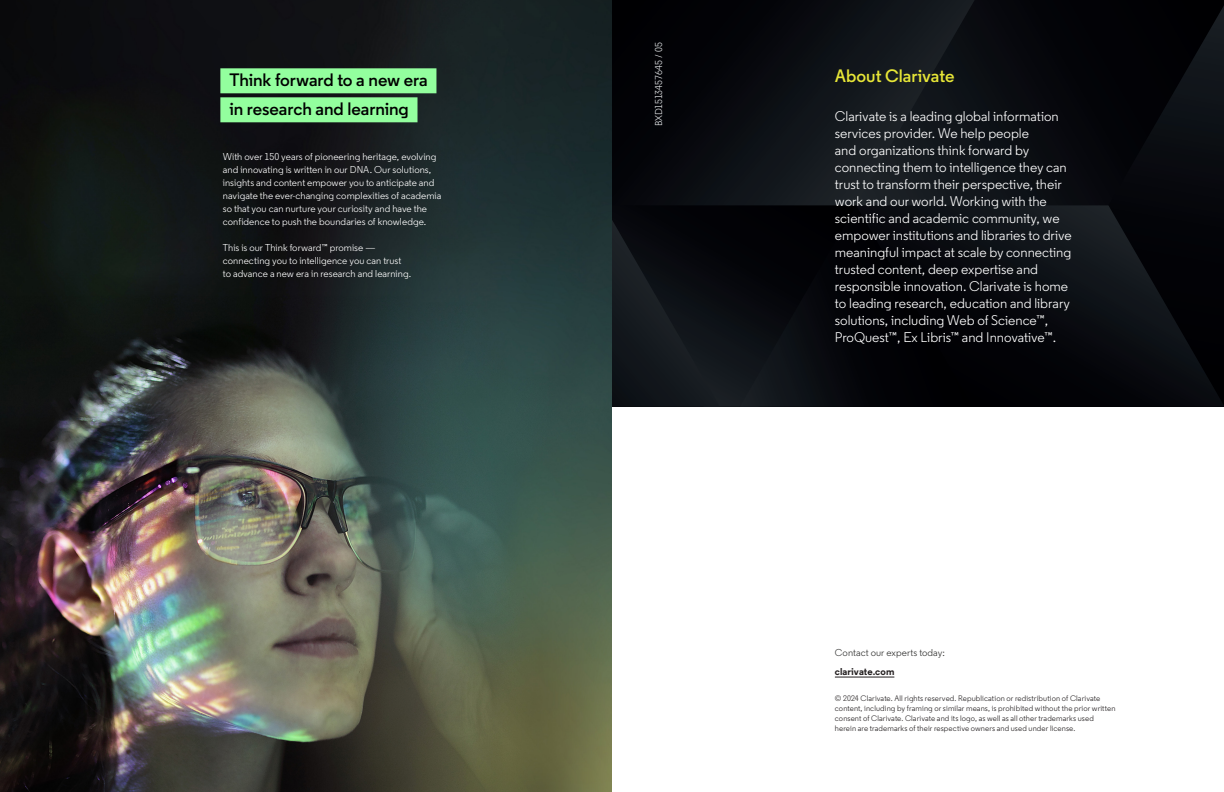
<style>
.page{position:relative;width:1224px;height:792px;background:#fff}
.page>*{position:absolute;margin:0;border:0;box-sizing:border-box;transform-origin:0 0}
.WN_COVER_Bar_Mint_18pt_left{font:600 18px "Regular Clarivate";letter-spacing:-.005em;color:#000}
.About_Clarivate_Heading___18-20___Cit{font:600 18px "Regular Clarivate";color:#e7e637}
.About_Clarivate_Sign_Off___14-17___Wht{font:14px/17px "Regular Clarivate";color:#fff}
.Body_Copy___10-13___Wht{font:10px/13px "Regular Clarivate";letter-spacing:.005em;color:#fff}
.Body_Copy___10-13___Blk{font:10px "Regular Clarivate";letter-spacing:.005em;color:#333332}
.Version_No____10-13___M-Gry{font:10px "Regular Clarivate";letter-spacing:-.005em;color:#e9ebed}
.Web_Address{font:700 10px "Regular Clarivate";letter-spacing:.005em;color:#231f20}
.Web_Address-2{font:8px/10px "Regular Clarivate";letter-spacing:.015em;color:#231f20}
</style>
<div class="page">
<img style="left:0;top:0;width:612px;height:792px">
<div style="left:220px;top:68px;width:216px;height:25px;background:#93ff9e"></div>
<div style="left:220px;top:97px;width:198px;height:25px;background:#93ff9e"></div>
<svg style="left:612px;top:205px;width:128px;height:202px;background:#080a0f"></svg>
<svg style="left:612px;top:220px;width:108px;height:187px;background:#0f1318"></svg>
<svg style="left:975px;top:0;width:249px;height:205px;background:#07090e"></svg>
<svg style="left:612px;top:0;width:363px;height:205px;background:#0c0f14"></svg>
<svg style="left:1108px;top:5px;width:116px;height:200px;background:#06080c"></svg>
<svg style="left:972px;top:205px;width:252px;height:202px;background:#080b0f"></svg>
<svg style="left:740px;top:205px;width:232px;height:202px;background:#05060a"></svg>
<hr style="left:835px;top:677px;width:59px;height:1px;background:#231f20">
<p class="WN_COVER_Bar_Mint_18pt_left" style="left:229px;top:69px;width:200px">Think forward to a new era</p>
<p class="WN_COVER_Bar_Mint_18pt_left" style="left:229px;top:98px;width:181px">in research and learning</p>
<p class="Body_Copy___10-13___Wht" style="left:223px;top:150px;width:220px">With over 150 years of pioneering heritage, evolving and innovating is written in our DNA. Our solutions, insights and content empower you to anticipate and navigate the ever-changing complexities of academia so that you can nurture your curiosity and have the confidence to push the boundaries of knowledge.</p>
<p class="Body_Copy___10-13___Wht" style="left:223px;top:241px;width:190px">This is our Think forward™ promise — connecting you to intelligence you can trust to advance a new era in research and learning.</p>
<p class="Version_No____10-13___M-Gry" style="left:652px;top:126px;width:85px;rotate:-90deg">BXD1513457645 / 05</p>
<p class="About_Clarivate_Heading___18-20___Cit" style="left:835px;top:64px;width:121px">About Clarivate</p>
<p class="About_Clarivate_Sign_Off___14-17___Wht" style="left:835px;top:107px;width:238px">Clarivate is a leading global information services provider. We help people<br>and organizations think forward by connecting them to intelligence they can trust to transform their perspective, their work and our world. Working with the scientific and academic community, we empower institutions and libraries to drive meaningful impact at scale by connecting trusted content, deep expertise and responsible innovation. Clarivate is home to leading research, education and library solutions, including Web of Science™, ProQuest™, Ex Libris™ and Innovative™.</p>
<p class="Body_Copy___10-13___Blk" style="left:835px;top:646px;width:111px">Contact our experts today:</p>
<p class="Web_Address" style="left:835px;top:665px;width:61px">clarivate.com</p>
<p class="Web_Address-2" style="left:835px;top:693px;width:282px">© 2024 Clarivate. All rights reserved. Republication or redistribution of Clarivate content, including by framing or similar means, is prohibited without the prior written consent of Clarivate. Clarivate and its logo, as well as all other trademarks used herein are trademarks of their respective owners and used under license.</p>
</div>
